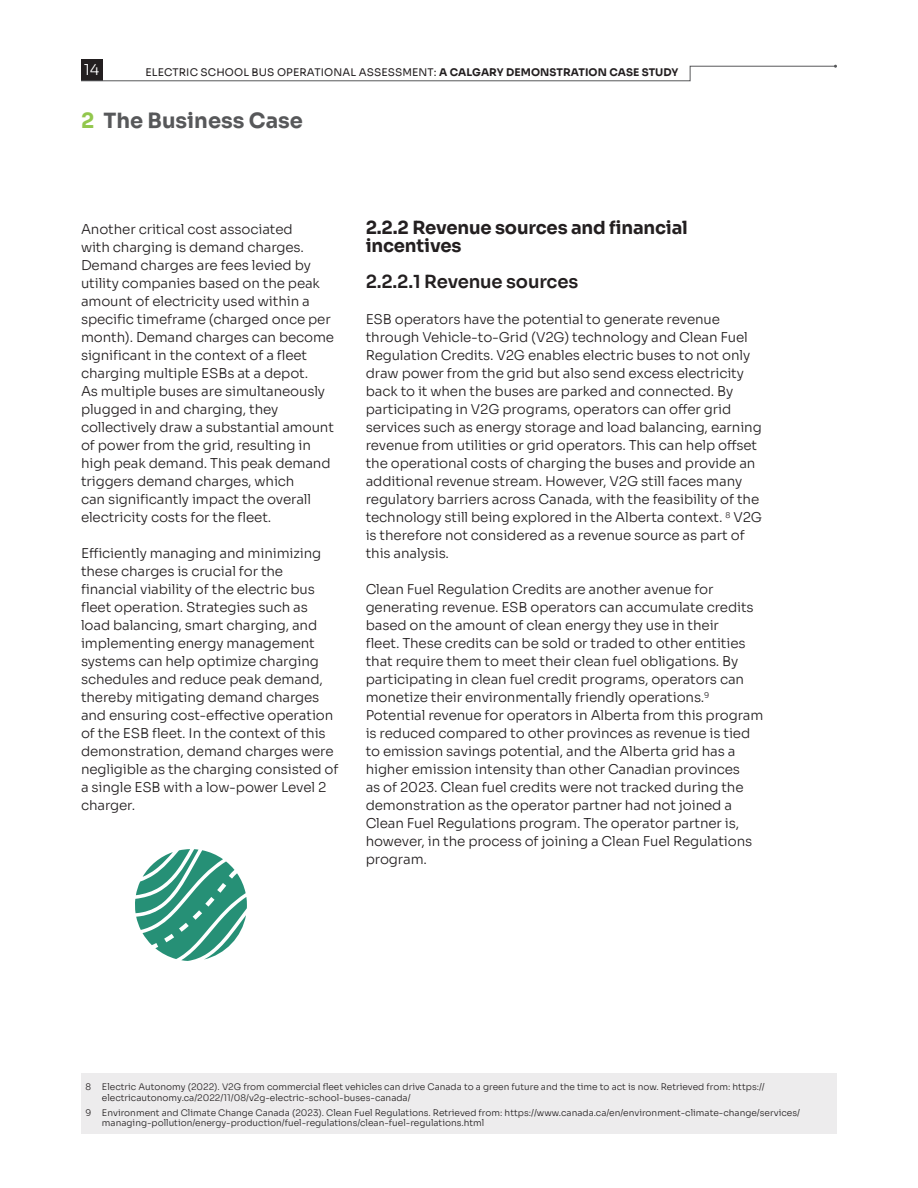
<style>
.page{position:relative;width:918px;height:1188px;background:#fff}
.page>*{position:absolute;margin:0;border:0;box-sizing:border-box;transform-origin:0 0}
.t1{font:700 21px "Sora";color:#57585a}
.t2{font:700 18px/18px "Sora";letter-spacing:-.01em;color:#231f20}
.t3{font:600 18px "Sora";letter-spacing:-.01em;color:#231f20}
.t4{font:300 15px "Sora";color:#fff}
.t5{font:300 13.5px/18px "Sora";letter-spacing:-.01em;color:#231f20}
.t6{font:10.5px "Sora";letter-spacing:.01em;color:#231f20}
.t7{font:300 9px/10.5px "Sora";color:#231f20}
.s1{font-weight:700}
.s2{color:#92c74d}
</style>
<div class="page">
<div style="left:81px;top:60px;width:21px;height:21px;background:#231f20"></div>
<svg style="left:81px;top:65px;width:756px;height:16px"></svg>
<div style="left:81px;top:1074px;width:756px;height:60px;background:#edeced"></div>
<svg style="left:135px;top:849px;width:112px;height:112px"></svg>
<p class="t4" style="left:84px;top:58px;width:17px">14</p>
<p class="t6" style="left:146px;top:64px;width:534px">ELECTRIC SCHOOL BUS OPERATIONAL ASSESSMENT: <span class="s1">A CALGARY DEMONSTRATION CASE STUDY</span></p>
<h1 class="t1" style="left:81px;top:104px;width:223px"><span class="s2">2</span> The Business Case</h1>
<p class="t5" style="left:81px;top:219px;width:255px">Another critical cost associated<br>with charging is demand charges.<br>Demand charges are fees levied by utility companies based on the peak amount of electricity used within a specific timeframe (charged once per month). Demand charges can become significant in the context of a fleet charging multiple ESBs at a depot.<br>As multiple buses are simultaneously plugged in and charging, they collectively draw a substantial amount of power from the grid, resulting in high peak demand. This peak demand triggers demand charges, which<br>can significantly impact the overall electricity costs for the fleet.</p>
<p class="t5" style="left:81px;top:543px;width:259px">Efficiently managing and minimizing these charges is crucial for the financial viability of the electric bus fleet operation. Strategies such as load balancing, smart charging, and implementing energy management systems can help optimize charging schedules and reduce peak demand, thereby mitigating demand charges and ensuring cost-effective operation of the ESB fleet. In the context of this demonstration, demand charges were negligible as the charging consisted of a single ESB with a low-power Level 2 charger.</p>
<h2 class="t2" style="left:366px;top:217px;width:324px">2.2.2 Revenue sources and financial incentives</h2>
<h2 class="t3" style="left:366px;top:267px;width:214px">2.2.2.1 Revenue sources</h2>
<p class="t5" style="left:366px;top:309px;width:398px">ESB operators have the potential to generate revenue through Vehicle-to-Grid (V2G) technology and Clean Fuel Regulation Credits. V2G enables electric buses to not only draw power from the grid but also send excess electricity back to it when the buses are parked and connected. By participating in V2G programs, operators can offer grid services such as energy storage and load balancing, earning revenue from utilities or grid operators. This can help offset the operational costs of charging the buses and provide an additional revenue stream. However, V2G still faces many regulatory barriers across Canada, with the feasibility of the technology still being explored in the Alberta context. <sup>8</sup> V2G is therefore not considered as a revenue source as part of this analysis.</p>
<p class="t5" style="left:366px;top:579px;width:399px">Clean Fuel Regulation Credits are another avenue for generating revenue. ESB operators can accumulate credits based on the amount of clean energy they use in their<br>fleet. These credits can be sold or traded to other entities that require them to meet their clean fuel obligations. By participating in clean fuel credit programs, operators can monetize their environmentally friendly operations.<sup>9<br></sup>Potential revenue for operators in Alberta from this program is reduced compared to other provinces as revenue is tied to emission savings potential, and the Alberta grid has a higher emission intensity than other Canadian provinces<br>as of 2023. Clean fuel credits were not tracked during the demonstration as the operator partner had not joined a Clean Fuel Regulations program. The operator partner is, however, in the process of joining a Clean Fuel Regulations program.</p>
<p class="t7" style="left:102px;top:1081px;width:664px;text-indent:-16px">8 Electric Autonomy (2022). V2G from commercial fleet vehicles can drive Canada to a green future and the time to act is now. Retrieved from: https:// electricautonomy.ca/2022/11/08/v2g-electric-school-buses-canada/</p>
<p class="t7" style="left:102px;top:1106px;width:700px;text-indent:-16px">9 Environment and Climate Change Canada (2023). Clean Fuel Regulations. Retrieved from: https://www.canada.ca/en/environment-climate-change/services/ managing-pollution/energy-production/fuel-regulations/clean-fuel-regulations.html</p>
</div>
